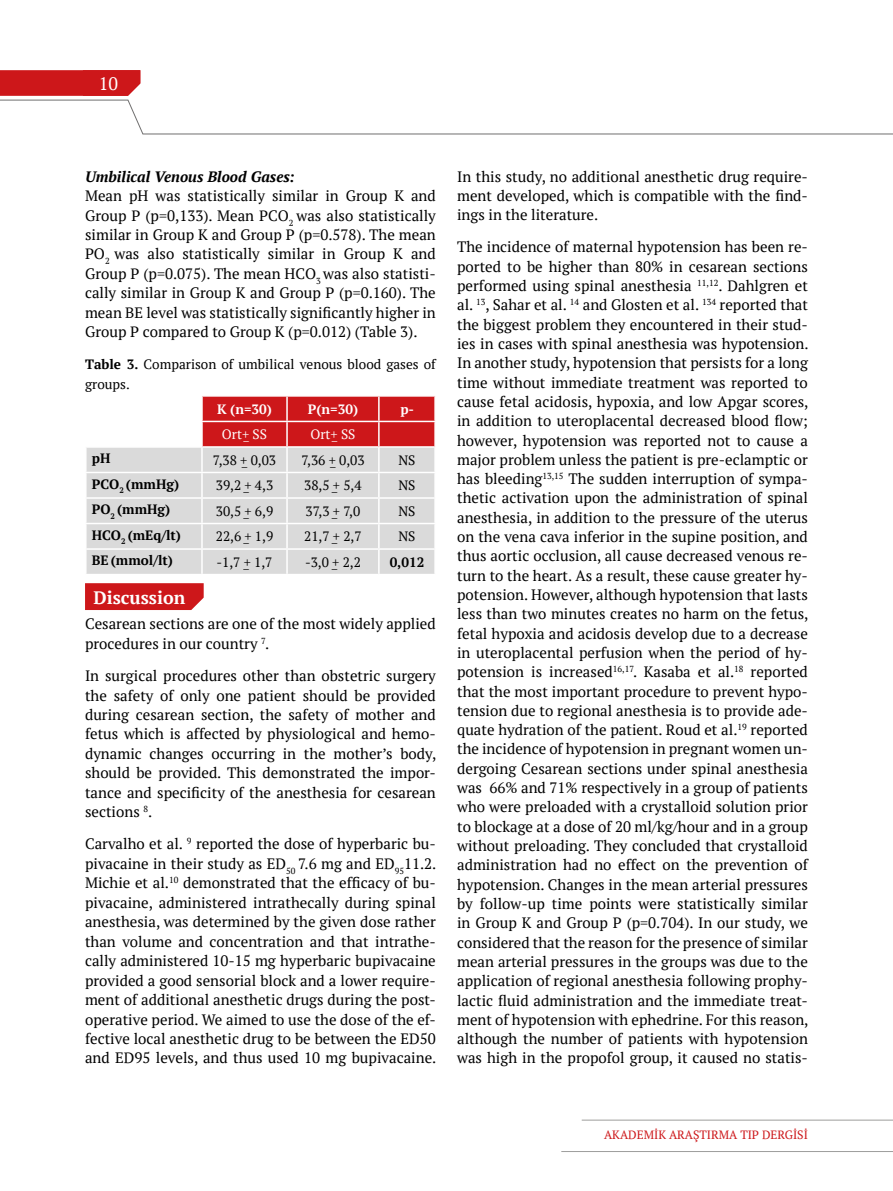
<style>
.page{position:relative;width:893px;height:1191px;background:#fff}
.page>*{position:absolute;margin:0;border:0;box-sizing:border-box;transform-origin:0 0}
.t1{font:700 18px "PT Serif";color:#fff}
.t2{font:18px "PT Serif";color:#fff}
.t3{font:15px/19.4px "PT Serif";color:#000;text-align:justify}
.t4{font:italic 700 15px "PT Serif";color:#000}
.t5{font:13.5px/19.5px "PT Serif";color:#000}
.t6{font:700 13.5px "PT Serif";color:#000}
.t7{font:700 13.5px "PT Serif";color:#fff}
.t8{font:13.5px "PT Serif";color:#fff}
.t9{font:12px "PT Serif";color:#cd171a}
.s1{font-weight:700}
</style>
<div class="page">
<div style="left:203px;top:397px;width:231px;height:49px;background:#cd171a"></div>
<div style="left:87px;top:448px;width:347px;height:126px;background:#dadada"></div>
<hr style="left:286px;top:397px;width:2px;height:24px;background:#fff">
<hr style="left:378px;top:397px;width:2px;height:24px;background:#fff">
<hr style="left:201px;top:421px;width:86px;height:1px;background:#fff">
<hr style="left:287px;top:421px;width:92px;height:1px;background:#fff">
<hr style="left:286px;top:422px;width:2px;height:24px;background:#fff">
<hr style="left:379px;top:421px;width:57px;height:1px;background:#fff">
<hr style="left:378px;top:422px;width:2px;height:24px;background:#fff">
<hr style="left:201px;top:448px;width:2px;height:24px;background:#fff">
<hr style="left:286px;top:448px;width:2px;height:24px;background:#fff">
<hr style="left:378px;top:448px;width:2px;height:24px;background:#fff">
<hr style="left:85px;top:472px;width:117px;height:1px;background:#fff">
<hr style="left:202px;top:472px;width:85px;height:1px;background:#fff">
<hr style="left:201px;top:473px;width:2px;height:24px;background:#fff">
<hr style="left:287px;top:472px;width:92px;height:1px;background:#fff">
<hr style="left:286px;top:473px;width:2px;height:24px;background:#fff">
<hr style="left:379px;top:472px;width:57px;height:1px;background:#fff">
<hr style="left:378px;top:473px;width:2px;height:24px;background:#fff">
<hr style="left:85px;top:497px;width:117px;height:2px;background:#fff">
<hr style="left:202px;top:497px;width:85px;height:2px;background:#fff">
<hr style="left:201px;top:499px;width:2px;height:24px;background:#fff">
<hr style="left:287px;top:497px;width:92px;height:2px;background:#fff">
<hr style="left:286px;top:499px;width:2px;height:24px;background:#fff">
<hr style="left:379px;top:497px;width:57px;height:2px;background:#fff">
<hr style="left:378px;top:499px;width:2px;height:24px;background:#fff">
<hr style="left:85px;top:523px;width:117px;height:1px;background:#fff">
<hr style="left:202px;top:523px;width:85px;height:1px;background:#fff">
<hr style="left:201px;top:524px;width:2px;height:24px;background:#fff">
<hr style="left:287px;top:523px;width:92px;height:1px;background:#fff">
<hr style="left:286px;top:524px;width:2px;height:24px;background:#fff">
<hr style="left:379px;top:523px;width:57px;height:1px;background:#fff">
<hr style="left:378px;top:524px;width:2px;height:24px;background:#fff">
<hr style="left:85px;top:548px;width:117px;height:2px;background:#fff">
<hr style="left:202px;top:548px;width:85px;height:2px;background:#fff">
<hr style="left:201px;top:550px;width:2px;height:24px;background:#fff">
<hr style="left:287px;top:548px;width:92px;height:2px;background:#fff">
<hr style="left:286px;top:550px;width:2px;height:24px;background:#fff">
<hr style="left:379px;top:548px;width:57px;height:2px;background:#fff">
<hr style="left:378px;top:550px;width:2px;height:24px;background:#fff">
<svg style="left:85px;top:583px;width:119px;height:27px;background:#ce1e21"></svg>
<hr style="left:561px;top:1151px;width:332px;height:1px;background:#9d9d9c">
<hr style="left:582px;top:1119px;width:311px;height:1px;background:#9d9d9c">
<svg style="left:0;top:70px;width:893px;height:65px"></svg>
<p class="t2" style="left:99px;top:72px;width:21px">10</p>
<p class="t4" style="left:85px;top:167px;width:211px">Umbilical Venous Blood Gases:</p>
<p class="t3" style="left:85px;top:186px;width:352px">Mean pH was statistically similar in Group K and Group P (p=0,133). Mean PCO<sub>2</sub> was also statistically similar in Group K and Group P (p=0.578). The mean PO<sub>2</sub> was also statistically similar in Group K and Group P (p=0.075). The mean HCO<sub>3</sub> was also statisti&shy;cally similar in Group K and Group P (p=0.160). The mean BE level was statistically significantly higher in Group P compared to Group K (p=0.012) (Table 3).</p>
<p class="t5" style="left:85px;top:355px;width:352px"><span class="s1">Table 3.</span> Comparison of umbilical venous blood gases of groups.</p>
<p class="t7" style="left:217px;top:400px;width:56px">K (n=30)</p>
<p class="t7" style="left:308px;top:400px;width:52px">P(n=30)</p>
<p class="t7" style="left:400px;top:400px;width:15px">p-</p>
<p class="t8" style="left:222px;top:426px;width:47px">Ort+ SS</p>
<p class="t8" style="left:243px;top:426px;width:7px">_</p>
<p class="t8" style="left:310px;top:426px;width:47px">Ort+ SS</p>
<p class="t8" style="left:332px;top:426px;width:7px">_</p>
<p class="t6" style="left:92px;top:450px;width:20px">pH</p>
<p class="t5" style="left:213px;top:450px;width:65px">7,38 + _ 0,03</p>
<p class="t5" style="left:301px;top:450px;width:65px">7,36 + _ 0,03</p>
<p class="t5" style="left:398px;top:450px;width:19px">NS</p>
<p class="t6" style="left:92px;top:475px;width:89px">PCO<sub>2</sub> (mmHg)</p>
<p class="t5" style="left:216px;top:476px;width:59px">39,2 _+ 4,3</p>
<p class="t5" style="left:304px;top:476px;width:59px">38,5 _+ 5,4</p>
<p class="t5" style="left:398px;top:476px;width:19px">NS</p>
<p class="t6" style="left:92px;top:501px;width:80px">PO<sub>2</sub> (mmHg)</p>
<p class="t5" style="left:216px;top:501px;width:59px">30,5 _+ 6,9</p>
<p class="t5" style="left:306px;top:501px;width:56px">37,3 _+ 7,0</p>
<p class="t5" style="left:398px;top:501px;width:19px">NS</p>
<p class="t6" style="left:92px;top:526px;width:91px">HCO<sub>2</sub> (mEq/lt)</p>
<p class="t5" style="left:216px;top:527px;width:59px">22,6 _+ 1,9</p>
<p class="t5" style="left:304px;top:527px;width:59px">21,7 _+ 2,7</p>
<p class="t5" style="left:398px;top:527px;width:19px">NS</p>
<p class="t6" style="left:92px;top:552px;width:83px">BE (mmol/lt)</p>
<p class="t5" style="left:217px;top:552px;width:57px">-1,7 _+ 1,7</p>
<p class="t5" style="left:305px;top:552px;width:57px">-3,0 _+ 2,2</p>
<p class="t6" style="left:390px;top:553px;width:36px">0,012</p>
<p class="t1" style="left:94px;top:585px;width:93px">Discussion</p>
<p class="t3" style="left:85px;top:614px;width:352px">Cesarean sections are one of the most widely applied procedures in our country <sup>7</sup>.</p>
<p class="t3" style="left:85px;top:666px;width:353px">In surgical procedures other than obstetric surgery the safety of only one patient should be provided during cesarean section, the safety of mother and fetus which is affected by physiological and hemo&shy;dynamic changes occurring in the mother’s body, should be provided. This demonstrated the impor&shy;tance and specificity of the anesthesia for cesarean sections <sup>8</sup>.</p>
<p class="t3" style="left:85px;top:834px;width:353px">Carvalho et al. <sup>9</sup> reported the dose of hyperbaric bu&shy;pivacaine in their study as ED<sub>50</sub> 7.6 mg and ED<sub>95</sub>11.2.<br>Michie et al.<sup>10</sup> demonstrated that the efficacy of bu&shy;pivacaine, administered intrathecally during spinal anesthesia, was determined by the given dose rather than volume and concentration and that intrathe&shy;cally administered 10-15 mg hyperbaric bupivacaine provided a good sensorial block and a lower require&shy;ment of additional anesthetic drugs during the post&shy;operative period. We aimed to use the dose of the ef&shy;fective local anesthetic drug to be between the ED50 and ED95 levels, and thus used 10 mg bupivacaine.</p>
<p class="t3" style="left:457px;top:166px;width:352px">In this study, no additional anesthetic drug require&shy;ment developed, which is compatible with the find&shy;ings in the literature.</p>
<p class="t3" style="left:457px;top:237px;width:353px">The incidence of maternal hypotension has been re&shy;ported to be higher than 80% in cesarean sections performed using spinal anesthesia <sup>11,12</sup>. Dahlgren et al. <sup>13</sup>, Sahar et al. <sup>14</sup> and Glosten et al. <sup>134</sup> reported that the biggest problem they encountered in their stud&shy;ies in cases with spinal anesthesia was hypotension.<br>In another study, hypotension that persists for a long time without immediate treatment was reported to cause fetal acidosis, hypoxia, and low Apgar scores, in addition to uteroplacental decreased blood flow; however, hypotension was reported not to cause a major problem unless the patient is pre-eclamptic or has bleeding<sup>13,15</sup> The sudden interruption of sympa&shy;thetic activation upon the administration of spinal anesthesia, in addition to the pressure of the uterus on the vena cava inferior in the supine position, and thus aortic occlusion, all cause decreased venous re&shy;turn to the heart. As a result, these cause greater hy&shy;potension. However, although hypotension that lasts less than two minutes creates no harm on the fetus, fetal hypoxia and acidosis develop due to a decrease in uteroplacental perfusion when the period of hy&shy;potension is increased<sup>16,17</sup>. Kasaba et al.<sup>18</sup> reported that the most important procedure to prevent hypo&shy;tension due to regional anesthesia is to provide ade&shy;quate hydration of the patient. Roud et al.<sup>19</sup> reported the incidence of hypotension in pregnant women un&shy;dergoing Cesarean sections under spinal anesthesia was 66% and 71% respectively in a group of patients who were preloaded with a crystalloid solution prior to blockage at a dose of 20 ml/kg/hour and in a group without preloading. They concluded that crystalloid administration had no effect on the prevention of hypotension. Changes in the mean arterial pressures by follow-up time points were statistically similar in Group K and Group P (p=0.704). In our study, we considered that the reason for the presence of similar mean arterial pressures in the groups was due to the application of regional anesthesia following prophy&shy;lactic fluid administration and the immediate treat&shy;ment of hypotension with ephedrine. For this reason, although the number of patients with hypotension was high in the propofol group, it caused no statis-</p>
<p class="t9" style="left:604px;top:1127px;width:205px">AKADEMİK ARAŞTIRMA TIP DERGİSİ</p>
</div>
